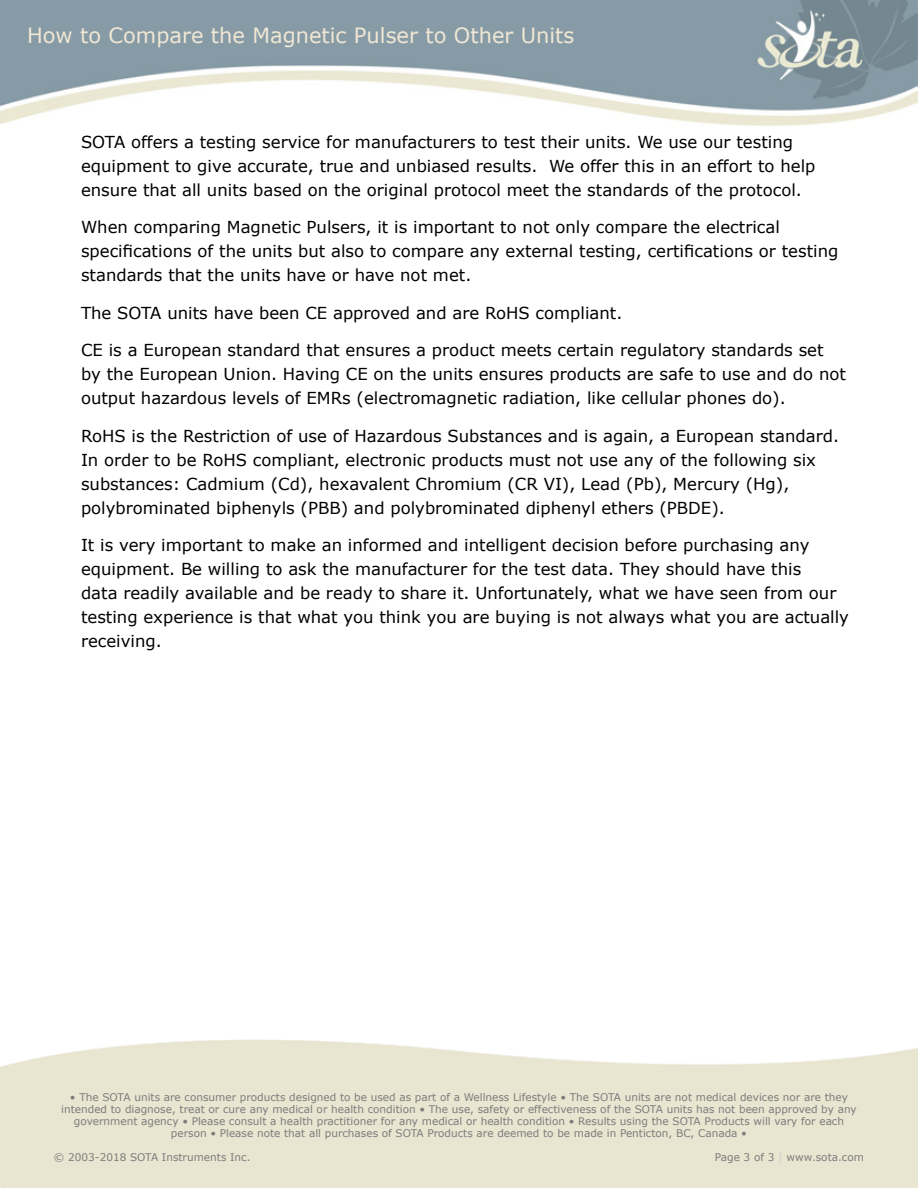
<style>
.page{position:relative;width:918px;height:1188px;background:#fff}
.page>*{position:absolute;margin:0;border:0;box-sizing:border-box;transform-origin:0 0}
.t1{font:21px "Verdana";color:#f0e7d4}
.t2{font:16.5px/24px "Verdana";color:#000}
.t3{font:10.5px/12px "Verdana";color:#7d7c7b;text-align:center}
.s1{color:#cbcaca}
</style>
<div class="page">
<img style="left:0;top:0;width:918px;height:126px">
<p class="t1" style="left:27px;top:22px;width:549px">How to Compare the Magnetic Pulser to Other Units</p>
<p class="t2" style="left:81px;top:129px;width:736px">SOTA offers a testing service for manufacturers to test their units. We use our testing equipment to give accurate, true and unbiased results. We offer this in an effort to help ensure that all units based on the original protocol meet the standards of the protocol.</p>
<p class="t2" style="left:81px;top:215px;width:759px">When comparing Magnetic Pulsers, it is important to not only compare the electrical specifications of the units but also to compare any external testing, certifications or testing standards that the units have or have not met.</p>
<p class="t2" style="left:81px;top:300px;width:543px">The SOTA units have been CE approved and are RoHS compliant.</p>
<p class="t2" style="left:81px;top:338px;width:767px">CE is a European standard that ensures a product meets certain regulatory standards set by the European Union. Having CE on the units ensures products are safe to use and do not output hazardous levels of EMRs (electromagnetic radiation, like cellular phones do).</p>
<p class="t2" style="left:81px;top:423px;width:760px">RoHS is the Restriction of use of Hazardous Substances and is again, a European standard.<br>In order to be RoHS compliant, electronic products must not use any of the following six substances: Cadmium (Cd), hexavalent Chromium (CR VI), Lead (Pb), Mercury (Hg), polybrominated biphenyls (PBB) and polybrominated diphenyl ethers (PBDE).</p>
<p class="t2" style="left:81px;top:533px;width:770px">It is very important to make an informed and intelligent decision before purchasing any equipment. Be willing to ask the manufacturer for the test data. They should have this<br>data readily available and be ready to share it. Unfortunately, what we have seen from our testing experience is that what you think you are buying is not always what you are actually receiving.</p>
<p class="t3" style="left:61px;top:1091px;width:797px">• The SOTA units are consumer products designed to be used as part of a Wellness Lifestyle • The SOTA units are not medical devices nor are they intended to diagnose, treat or cure any medical or health condition • The use, safety or effectiveness of the SOTA units has not been approved by any government agency • Please consult a health practitioner for any medical or health condition • Results using the SOTA Products will vary for each person • Please note that all purchases of SOTA Products are deemed to be made in Penticton, BC, Canada •</p>
<p class="t3" style="left:54px;top:1151px;width:198px">© 2003-2018 SOTA Instruments Inc.</p>
<p class="t3" style="left:715px;top:1151px;width:151px">Page 3 of 3 <span class="s1">|</span> www.sota.com</p>
</div>
